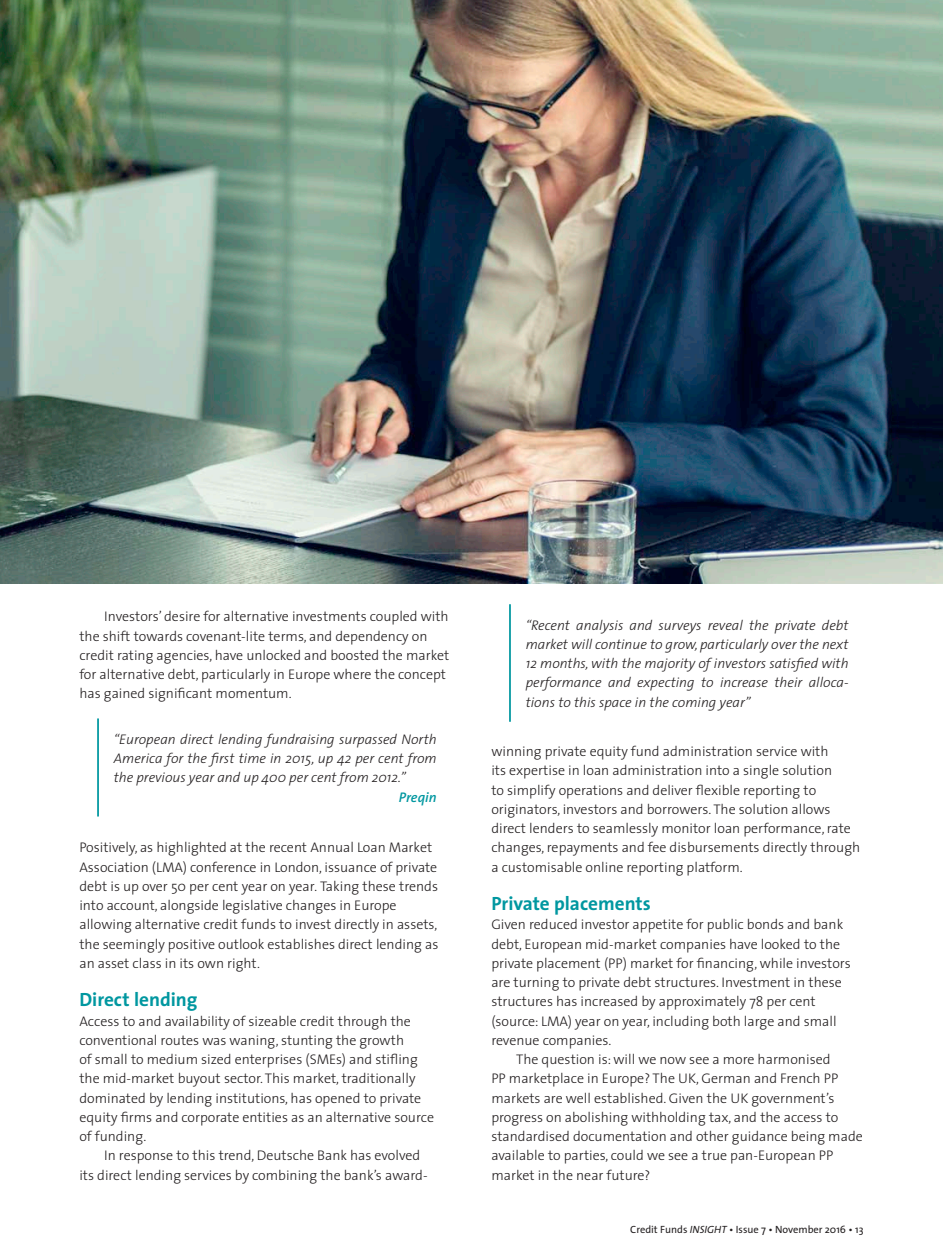
<style>
.page{position:relative;width:943px;height:1260px;background:#fff}
.page>*{position:absolute;margin:0;border:0;box-sizing:border-box;transform-origin:0 0}
.Subtitle{font:700 19.25px "The Sans";color:#0097a0}
.Body_text{font:300 14px/19.2px "The Sans";color:#231f20}
.Body_text__first_par{font:300 14px/19.2px "The Sans";color:#231f20}
.Body_text__first_par-2{font:italic 300 14px/19.2px "The Sans";color:#231f20;text-align:justify}
.Quotes{font:italic 600 14px "The Sans";color:#0097a0}
.t1{font:10.5px "The Sans";color:#231f20}
.s1{font-style:italic}
</style>
<div class="page">
<img style="left:0;top:0;width:943px;height:583px">
<hr style="left:97px;top:718px;width:2px;height:99px;background:#0097a0">
<hr style="left:509px;top:604px;width:2px;height:118px;background:#0097a0">
<p class="Body_text" style="left:79px;top:607px;width:371px;text-indent:25px">Investors’ desire for alternative investments coupled with the shift towards covenant-lite terms, and dependency on credit rating agencies, have unlocked and boosted the market for alternative debt, particularly in Europe where the concept has gained significant momentum.</p>
<p class="Body_text__first_par-2" style="left:114px;top:730px;width:324px">“European direct lending fundraising surpassed North America for the first time in 2015, up 42 per cent from the previous year and up 400 per cent from 2012.”</p>
<p class="Quotes" style="left:399px;top:788px;width:39px">Preqin</p>
<p class="Body_text__first_par" style="left:79px;top:838px;width:360px">Positively, as highlighted at the recent Annual Loan Market Association (LMA) conference in London, issuance of private debt is up over 50 per cent year on year<span class="s1">.</span> Taking these trends into account, alongside legislative changes in Europe allowing alternative credit funds to invest directly in assets, the seemingly positive outlook establishes direct lending as an asset class in its own right.</p>
<p class="Subtitle" style="left:79px;top:987px;width:120px">Direct lending</p>
<p class="Body_text__first_par" style="left:79px;top:1011px;width:356px">Access to and availability of sizeable credit through the conventional routes was waning, stunting the growth<br>of small to medium sized enterprises (SMEs) and stifling the mid-market buyout sector. This market, traditionally dominated by lending institutions, has opened to private equity firms and corporate entities as an alternative source of funding.</p>
<p class="Body_text" style="left:79px;top:1146px;width:350px;text-indent:25px">In response to this trend, Deutsche Bank has evolved its direct lending services by combining the bank’s award-</p>
<p class="Body_text__first_par-2" style="left:525px;top:615px;width:324px">“Recent analysis and surveys reveal the private debt market will continue to grow, particularly over the next 12 months, with the majority of investors satisfied with performance and expecting to increase their alloca&shy;tions to this space in the coming year”</p>
<p class="Body_text" style="left:491px;top:742px;width:370px">winning private equity fund administration service with<br>its expertise in loan administration into a single solution<br>to simplify operations and deliver flexible reporting to originators, investors and borrowers. The solution allows direct lenders to seamlessly monitor loan performance, rate changes, repayments and fee disbursements directly through a customisable online reporting platform.</p>
<p class="Subtitle" style="left:491px;top:891px;width:161px">Private placements</p>
<p class="Body_text__first_par" style="left:491px;top:915px;width:361px">Given reduced investor appetite for public bonds and bank debt, European mid-market companies have looked to the private placement (PP) market for financing, while investors are turning to private debt structures. Investment in these structures has increased by approximately 78 per cent (source: LMA) year on year, including both large and small revenue companies.</p>
<p class="Body_text" style="left:491px;top:1050px;width:373px;text-indent:25px">The question is: will we now see a more harmonised<br>PP marketplace in Europe? The UK, German and French PP markets are well established. Given the UK government’s progress on abolishing withholding tax, and the access to standardised documentation and other guidance being made available to parties, could we see a true pan-European PP market in the near future?</p>
<p class="t1" style="left:630px;top:1222px;width:235px">Credit Funds <span class="s1">INSIGHT</span> • Issue 7 • November 2016 • 13</p>
</div>
